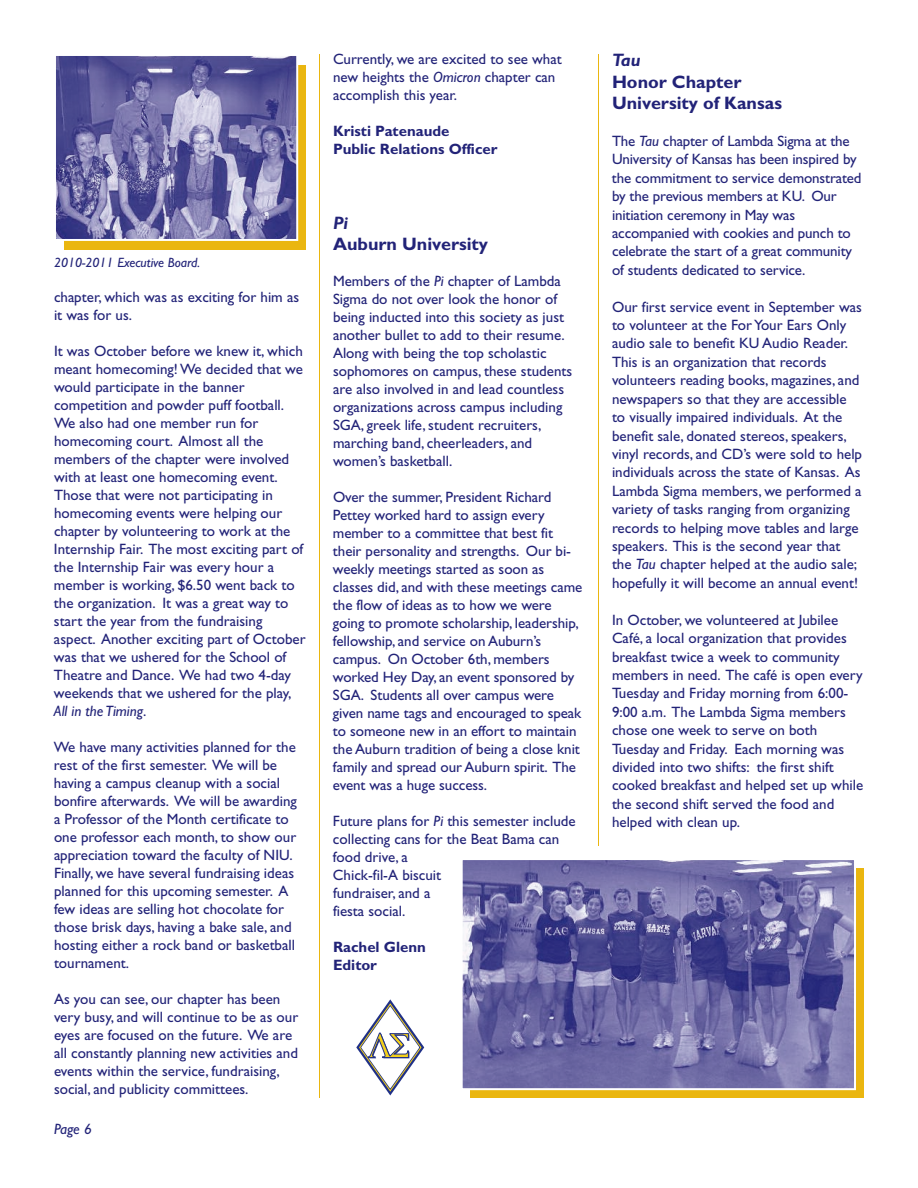
<style>
.page{position:relative;width:918px;height:1188px;background:#fff}
.page>*{position:absolute;margin:0;border:0;box-sizing:border-box;transform-origin:0 0}
.t1{font:700 18px/21.5px "Gill Sans";color:#222378}
.t2{font:italic 700 18px "Gill Sans";color:#222378}
.t3{font:15px/18px "Gill Sans";color:#222378}
.t4{font:700 15px/18px "Gill Sans";color:#222378}
.t5{font:italic 15px "Gill Sans";color:#222378}
.t6{font:italic 13.5px "Gill Sans";color:#222378}
.s1{font-style:italic}
</style>
<div class="page">
<hr style="left:319px;top:54px;width:1px;height:1044px;background:#eab610">
<hr style="left:598px;top:54px;width:1px;height:792px;background:#eab610">
<div style="left:65px;top:65px;width:241px;height:185px;background:#eab610"></div>
<img style="left:57px;top:57px;width:238px;height:181px">
<div style="left:54px;top:54px;width:244px;height:187px;border:2px solid #fff"></div>
<div style="left:471px;top:868px;width:393px;height:230px;background:#eab610"></div>
<img style="left:464px;top:861px;width:389px;height:226px">
<div style="left:461px;top:858px;width:395px;height:232px;border:2px solid #fff"></div>
<svg style="left:356px;top:999px;width:69px;height:97px"></svg>
<p class="t6" style="left:54px;top:257px;width:148px">2010-2011 Executive Board.</p>
<p class="t3" style="left:54px;top:289px;width:247px">chapter, which was as exciting for him as it was for us.</p>
<p class="t3" style="left:54px;top:343px;width:253px">It was October before we knew it, which meant homecoming!We decided that we would participate in the banner competition and powder puff football.<br>We also had one member run for homecoming court. Almost all the members of the chapter were involved with at least one homecoming event.<br>Those that were not participating in homecoming events were helping our chapter by volunteering to work at the Internship Fair. The most exciting part of the Internship Fair was every hour a member is working, $6.50 went back to the organization. It was a great way to start the year from the fundraising aspect. Another exciting part of October was that we ushered for the School of Theatre and Dance. We had two 4-day weekends that we ushered for the play, <span class="s1">All in the Timing</span>.</p>
<p class="t3" style="left:54px;top:739px;width:245px">We have many activities planned for the rest of the first semester. We will be having a campus cleanup with a social bonfire afterwards. We will be awarding a Professor of the Month certificate to one professor each month, to show our appreciation toward the faculty of NIU.<br>Finally, we have several fundraising ideas planned for this upcoming semester. A few ideas are selling hot chocolate for those brisk days, having a bake sale, and hosting either a rock band or basketball tournament.</p>
<p class="t3" style="left:54px;top:991px;width:246px">As you can see, our chapter has been very busy, and will continue to be as our eyes are focused on the future. We are all constantly planning new activities and events within the service, fundraising, social, and publicity committees.</p>
<p class="t5" style="left:54px;top:1123px;width:39px">Page 6</p>
<p class="t3" style="left:333px;top:52px;width:230px">Currently, we are excited to see what new heights the <span class="s1">Omicron</span> chapter can accomplish this year.</p>
<p class="t4" style="left:333px;top:124px;width:166px">Kristi Patenaude<br>Public Relations Officer</p>
<p class="t2" style="left:333px;top:216px;width:17px">Pi</p>
<p class="t1" style="left:333px;top:235px;width:157px">Auburn University</p>
<p class="t3" style="left:333px;top:274px;width:241px">Members of the <span class="s1">Pi</span> chapter of Lambda Sigma do not over look the honor of being inducted into this society as just another bullet to add to their resume.<br>Along with being the top scholastic sophomores on campus, these students are also involved in and lead countless organizations across campus including SGA, greek life, student recruiters, marching band, cheerleaders, and women’s basketball.</p>
<p class="t3" style="left:333px;top:490px;width:251px">Over the summer, President Richard Pettey worked hard to assign every member to a committee that best fit their personality and strengths. Our bi&shy;weekly meetings started as soon as classes did, and with these meetings came the flow of ideas as to how we were going to promote scholarship, leadership, fellowship, and service on Auburn’s campus. On October 6th, members worked Hey Day, an event sponsored by SGA. Students all over campus were given name tags and encouraged to speak to someone new in an effort to maintain the Auburn tradition of being a close knit family and spread our Auburn spirit. The event was a huge success.</p>
<p class="t3" style="left:333px;top:814px;width:244px">Future plans for <span class="s1">Pi</span> this semester include collecting cans for the Beat Bama can food drive, a<br>Chick-fil-A biscuit<br>fundraiser, and a<br>fiesta social.</p>
<p class="t4" style="left:333px;top:940px;width:94px">Rachel Glenn<br>Editor</p>
<p class="t2" style="left:612px;top:53px;width:30px">Tau</p>
<p class="t1" style="left:612px;top:73px;width:172px">Honor Chapter<br>University of Kansas</p>
<p class="t3" style="left:612px;top:133px;width:251px;line-height:18.5px">The <span class="s1">Tau</span> chapter of Lambda Sigma at the University of Kansas has been inspired by the commitment to service demonstrated by the previous members at KU. Our initiation ceremony in May was accompanied with cookies and punch to celebrate the start of a great community of students dedicated to service.</p>
<p class="t3" style="left:612px;top:299px;width:252px;line-height:18.5px">Our first service event in September was to volunteer at the ForYour Ears Only audio sale to benefit KU Audio Reader.<br>This is an organization that records volunteers reading books, magazines, and newspapers so that they are accessible to visually impaired individuals. At the benefit sale, donated stereos, speakers, vinyl records, and CD’s were sold to help individuals across the state of Kansas. As Lambda Sigma members, we performed a variety of tasks ranging from organizing records to helping move tables and large speakers. This is the second year that the <span class="s1">Tau</span> chapter helped at the audio sale; hopefully it will become an annual event!</p>
<p class="t3" style="left:612px;top:612px;width:253px;line-height:18.5px">In October, we volunteered at Jubilee Café, a local organization that provides breakfast twice a week to community members in need. The café is open every Tuesday and Friday morning from 6:00- 9:00 a.m. The Lambda Sigma members chose one week to serve on both Tuesday and Friday. Each morning was divided into two shifts: the first shift cooked breakfast and helped set up while the second shift served the food and helped with clean up.</p>
</div>
